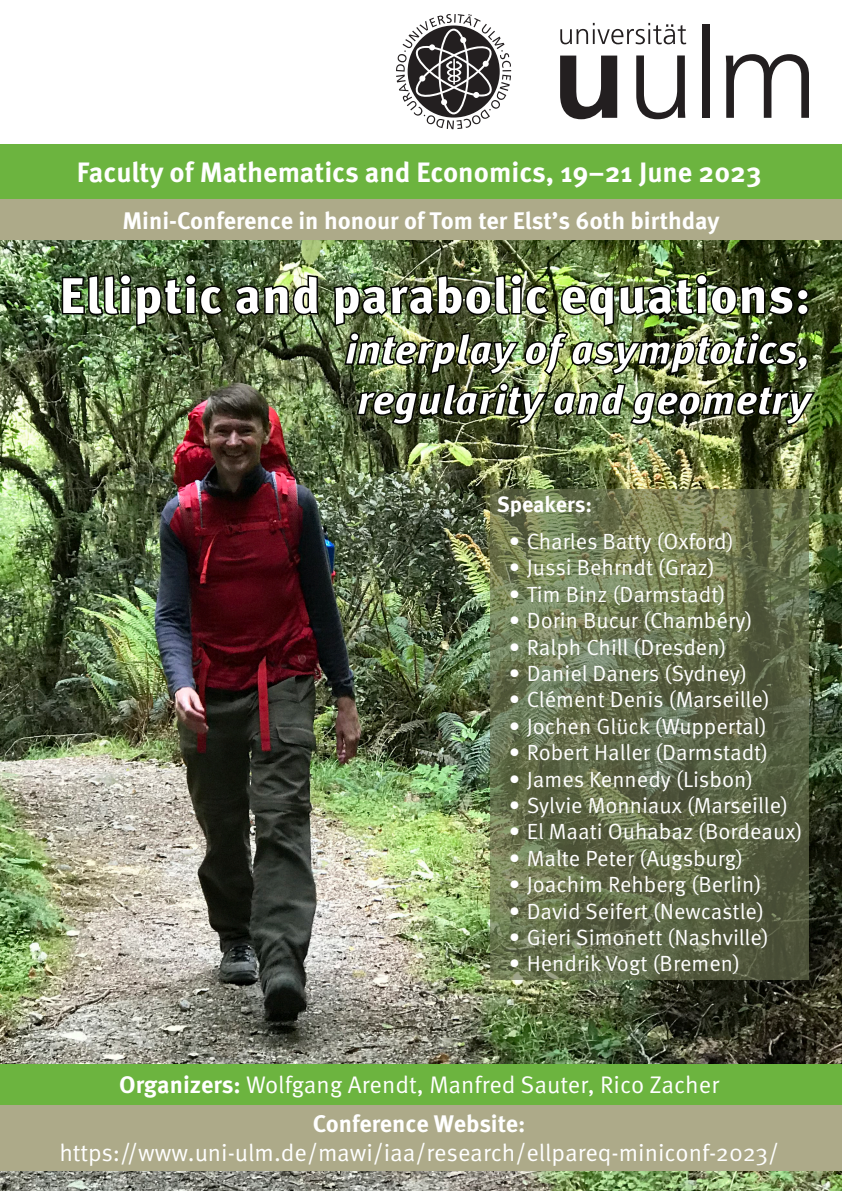
<style>
.page{position:relative;width:842px;height:1191px;background:#fff}
.page>*{position:absolute;margin:0;border:0;box-sizing:border-box;transform-origin:0 0}
.t1{font:700 28px "Meta Pro";color:#fff}
.t2{font:24px "Meta Pro Norm";color:#fff}
.t3{font:700 24px "Meta Pro";color:#fff}
.t4{font:22px "Meta Pro Norm";color:#fff}
.t5{font:700 22px "Meta Pro";letter-spacing:-.01em;color:#fff}
.s1{font-family:"Meta Pro";font-weight:700}
</style>
<div class="page">
<img style="left:0;top:240px;width:842px;height:951px">
<div style="left:0;top:1104px;width:842px;height:66px;background:#adaa89"></div>
<svg style="left:560px;top:56px;width:57px;height:63px"></svg>
<svg style="left:636px;top:55px;width:49px;height:64px"></svg>
<div style="left:702px;top:24px;width:8px;height:94px;background:#231f20"></div>
<svg style="left:726px;top:54px;width:83px;height:64px"></svg>
<svg style="left:560px;top:23px;width:126px;height:21px"></svg>
<svg style="left:396px;top:14px;width:115px;height:115px"></svg>
<div style="left:0;top:144px;width:842px;height:55px;background:#6cb43f"></div>
<svg style="left:491px;top:490px;width:318px;height:490px"></svg>
<div style="left:0;top:199px;width:842px;height:41px;background:#adaa89"></div>
<div style="left:0;top:1063px;width:842px;height:41px;background:#6cb43f"></div>
<img style="left:356px;top:382px;width:460px;height:44px">
<img style="left:62px;top:328px;width:747px;height:48px">
<img style="left:61px;top:273px;width:749px;height:55px">
<p class="t1" style="left:77px;top:151px;width:686px">Faculty of Mathematics and Economics, 19–21 June 2023</p>
<p class="t3" style="left:122px;top:202px;width:599px">Mini-Conference in honour of Tom ter Elst’s 60th birthday</p>
<p class="t5" style="left:497px;top:487px;width:97px">Speakers:</p>
<p class="t4" style="left:509px;top:524px;width:227px">• Charles Batty (Oxford)</p>
<p class="t4" style="left:509px;top:551px;width:208px">• Jussi Behrndt (Graz)</p>
<p class="t4" style="left:509px;top:577px;width:218px">• Tim Binz (Darmstadt)</p>
<p class="t4" style="left:509px;top:604px;width:245px">• Dorin Bucur (Chambéry)</p>
<p class="t4" style="left:509px;top:630px;width:220px">• Ralph Chill (Dresden)</p>
<p class="t4" style="left:509px;top:656px;width:240px">• Daniel Daners (Sydney)</p>
<p class="t4" style="left:509px;top:683px;width:263px">• Clément Denis (Marseille)</p>
<p class="t4" style="left:509px;top:709px;width:260px">• Jochen Glück (Wuppertal)</p>
<p class="t4" style="left:509px;top:736px;width:261px">• Robert Haller (Darmstadt)</p>
<p class="t4" style="left:509px;top:762px;width:246px">• James Kennedy (Lisbon)</p>
<p class="t4" style="left:509px;top:788px;width:281px">• Sylvie Monniaux (Marseille)</p>
<p class="t4" style="left:509px;top:815px;width:295px">• El Maati Ouhabaz (Bordeaux)</p>
<p class="t4" style="left:509px;top:841px;width:236px">• Malte Peter (Augsburg)</p>
<p class="t4" style="left:509px;top:868px;width:254px">• Joachim Rehberg (Berlin)</p>
<p class="t4" style="left:509px;top:894px;width:257px">• David Seifert (Newcastle)</p>
<p class="t4" style="left:509px;top:920px;width:262px">• Gieri Simonett (Nashville)</p>
<p class="t4" style="left:509px;top:947px;width:233px">• Hendrik Vogt (Bremen)</p>
<p class="t2" style="left:119px;top:1066px;width:601px"><span class="s1">Organizers:</span> Wolfgang Arendt, Manfred Sauter, Rico Zacher</p>
<p class="t3" style="left:313px;top:1105px;width:214px">Conference Website:</p>
<p class="t2" style="left:59px;top:1134px;width:721px">https://www.uni-ulm.de/mawi/iaa/research/ellpareq-miniconf-2023/</p>
</div>
